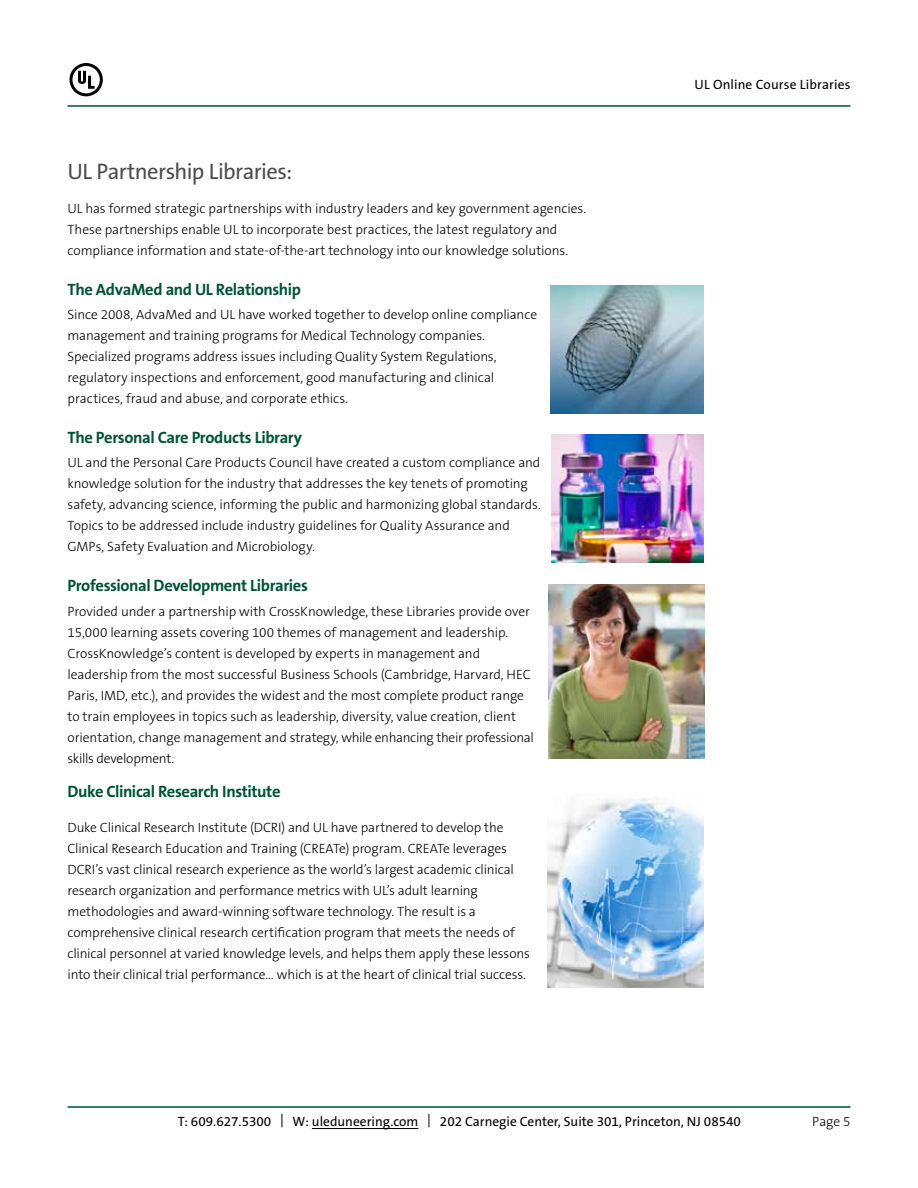
<style>
.page{position:relative;width:918px;height:1188px;background:#fff}
.page>*{position:absolute;margin:0;border:0;box-sizing:border-box;transform-origin:0 0}
.t1{font:22.5px "The Sans B W5 Plain";letter-spacing:-.025em;color:#4d4d4f}
.t2{font:700 16.5px "The Sans B W7";letter-spacing:-.025em;color:#005238}
.t3{font:300 13.5px/21px "The Sans B W3";letter-spacing:-.005em;color:#000}
.t4{font:13.5px "The Sans B5 Plain";color:#000}
.t5{font:13.5px "The Sans";letter-spacing:.01em;color:#000}
</style>
<div class="page">
<hr style="left:68px;top:105px;width:782px;height:2px;background:#005238">
<hr style="left:68px;top:1106px;width:782px;height:2px;background:#005238">
<hr style="left:312px;top:1128px;width:106px;height:1px;background:#000">
<svg style="left:69px;top:63px;width:34px;height:33px"></svg>
<img style="left:551px;top:285px;width:152px;height:128px">
<img style="left:552px;top:435px;width:151px;height:128px">
<img style="left:549px;top:584px;width:155px;height:174px">
<img style="left:547px;top:798px;width:156px;height:189px">
<h1 class="t1" style="left:68px;top:157px;width:226px">UL Partnership Libraries:</h1>
<p class="t3" style="left:68px;top:198px;width:520px">UL has formed strategic partnerships with industry leaders and key government agencies.<br>These partnerships enable UL to incorporate best practices, the latest regulatory and compliance information and state-of-the-art technology into our knowledge solutions.</p>
<p class="t2" style="left:68px;top:279px;width:235px">The AdvaMed and UL Relationship</p>
<p class="t3" style="left:68px;top:304px;width:471px">Since 2008, AdvaMed and UL have worked together to develop online compliance management and training programs for Medical Technology companies.<br>Specialized programs address issues including Quality System Regulations, regulatory inspections and enforcement, good manufacturing and clinical practices, fraud and abuse, and corporate ethics.</p>
<p class="t2" style="left:68px;top:427px;width:236px">The Personal Care Products Library</p>
<p class="t3" style="left:68px;top:452px;width:475px">UL and the Personal Care Products Council have created a custom compliance and knowledge solution for the industry that addresses the key tenets of promoting safety, advancing science, informing the public and harmonizing global standards.<br>Topics to be addressed include industry guidelines for Quality Assurance and GMPs, Safety Evaluation and Microbiology.</p>
<p class="t2" style="left:68px;top:575px;width:242px">Professional Development Libraries</p>
<p class="t3" style="left:68px;top:601px;width:468px">Provided under a partnership with CrossKnowledge, these Libraries provide over 15,000 learning assets covering 100 themes of management and leadership.<br>CrossKnowledge’s content is developed by experts in management and leadership from the most successful Business Schools (Cambridge, Harvard, HEC Paris, IMD, etc.), and provides the widest and the most complete product range to train employees in topics such as leadership, diversity, value creation, client orientation, change management and strategy, while enhancing their professional skills development.</p>
<p class="t2" style="left:68px;top:781px;width:214px">Duke Clinical Research Institute</p>
<p class="t3" style="left:68px;top:817px;width:464px">Duke Clinical Research Institute (DCRI) and UL have partnered to develop the Clinical Research Education and Training (CREATe) program. CREATe leverages DCRI’s vast clinical research experience as the world’s largest academic clinical research organization and performance metrics with UL’s adult learning methodologies and award-winning software technology. The result is a comprehensive clinical research certification program that meets the needs of clinical personnel at varied knowledge levels, and helps them apply these lessons into their clinical trial performance... which is at the heart of clinical trial success.</p>
<p class="t5" style="left:695px;top:76px;width:157px">UL Online Course Libraries</p>
<p class="t4" style="left:178px;top:1114px;width:565px">T: 609.627.5300 | W: uleduneering.com | 202 Carnegie Center, Suite 301, Princeton, NJ 08540</p>
<p class="t3" style="left:812px;top:1111px;width:40px">Page 5</p>
</div>
